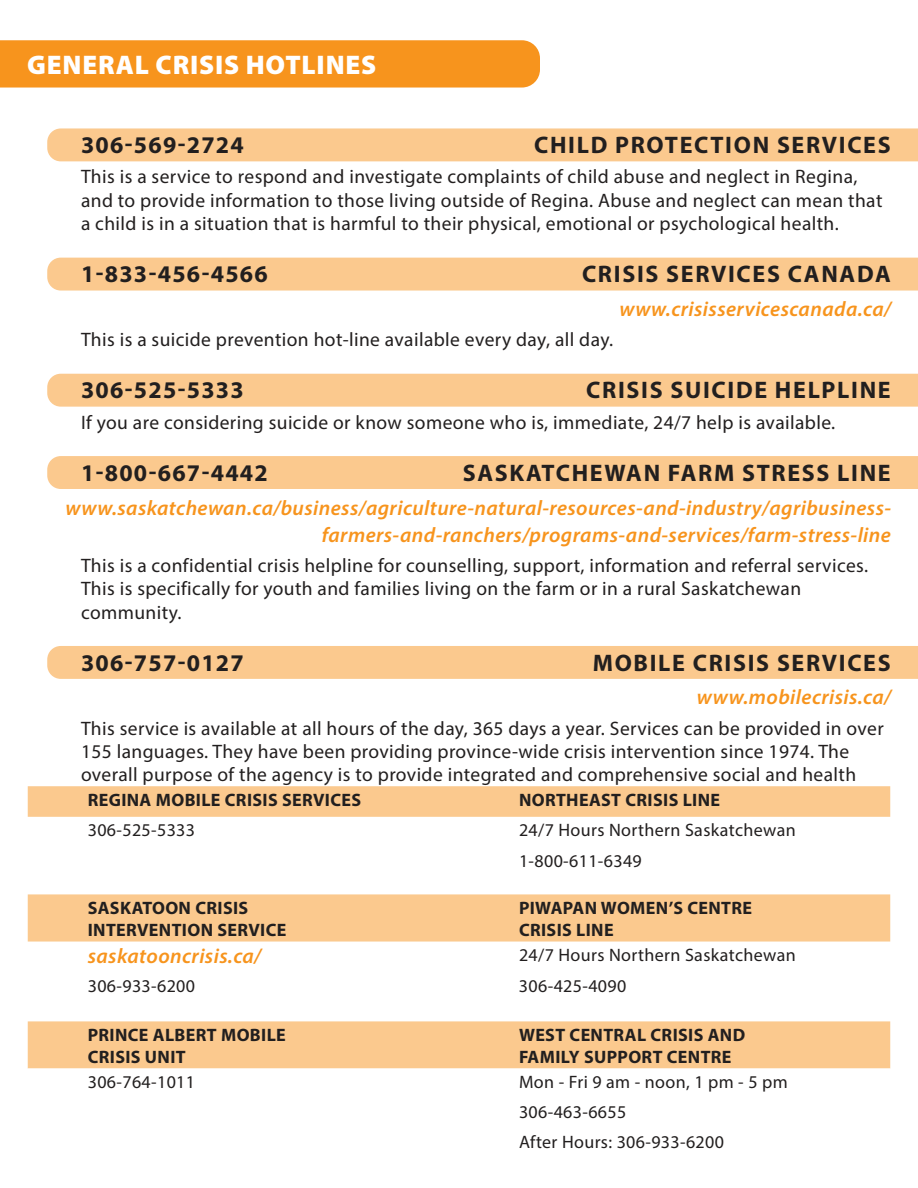
<style>
.page{position:relative;width:918px;height:1188px;background:#fff}
.page>*{position:absolute;margin:0;border:0;box-sizing:border-box;transform-origin:0 0}
.t1{font:900 27px "Myriad Pro";letter-spacing:.03em;color:#fff}
.t2{font:700 24px "Myriad Pro";letter-spacing:.07em;color:#221f1f}
.t3{font:700 24px "Myriad Pro";letter-spacing:.05em;color:#221f1f}
.t4{font:italic 600 21px/27px "Myriad Pro";letter-spacing:.02em;color:#f7941d;text-align:right}
.t5{font:19.5px/23.4px "Myriad Pro";letter-spacing:.02em;color:#221f1f}
.t6{font:18px/30.3px "Myriad Pro";letter-spacing:.02em;color:#221f1f}
.t7{font:700 18px/21.6px "Myriad Pro";letter-spacing:.02em;color:#221f1f}
</style>
<div class="page">
<div style="left:0;top:40px;width:540px;height:48px;background:#f7941d"></div>
<div style="left:47px;top:128px;width:871px;height:33px;background:#fbc98e"></div>
<div style="left:47px;top:258px;width:871px;height:33px;background:#fbc98e"></div>
<div style="left:47px;top:374px;width:871px;height:33px;background:#fbc98e"></div>
<div style="left:47px;top:456px;width:871px;height:33px;background:#fbc98e"></div>
<div style="left:47px;top:646px;width:871px;height:33px;background:#fbc98e"></div>
<svg style="left:28px;top:786px;width:862px;height:283px"></svg>
<h1 class="t1" style="left:27px;top:55px;width:351px">GENERAL CRISIS HOTLINES</h1>
<p class="t3" style="left:81px;top:135px;width:164px">306-569-2724</p>
<p class="t2" style="left:534px;top:135px;width:358px">CHILD PROTECTION SERVICES</p>
<p class="t5" style="left:81px;top:167px;width:803px">This is a service to respond and investigate complaints of child abuse and neglect in Regina, and to provide information to those living outside of Regina. Abuse and neglect can mean that a child is in a situation that is harmful to their physical, emotional or psychological health.</p>
<p class="t3" style="left:81px;top:264px;width:188px">1-833-456-4566</p>
<p class="t2" style="left:582px;top:264px;width:310px">CRISIS SERVICES CANADA</p>
<p class="t4" style="left:619px;top:297px;width:273px">www.crisisservicescanada.ca/</p>
<p class="t5" style="left:81px;top:330px;width:534px">This is a suicide prevention hot-line available every day, all day.</p>
<p class="t3" style="left:81px;top:380px;width:164px">306-525-5333</p>
<p class="t2" style="left:586px;top:380px;width:306px">CRISIS SUICIDE HELPLINE</p>
<p class="t5" style="left:81px;top:412px;width:756px">If you are considering suicide or know someone who is, immediate, 24/7 help is available.</p>
<p class="t3" style="left:81px;top:463px;width:188px">1-800-667-4442</p>
<p class="t2" style="left:463px;top:463px;width:430px">SASKATCHEWAN FARM STRESS LINE</p>
<p class="t4" style="left:66px;top:496px;width:827px">www.saskatchewan.ca/business/agriculture-natural-resources-and-industry/agribusiness&shy;farmers-and-ranchers/programs-and-services/farm-stress-line</p>
<p class="t5" style="left:81px;top:555px;width:789px">This is a confidential crisis helpline for counselling, support, information and referral services.<br>This is specifically for youth and families living on the farm or in a rural Saskatchewan community.</p>
<p class="t3" style="left:81px;top:653px;width:164px">306-757-0127</p>
<p class="t2" style="left:593px;top:653px;width:300px">MOBILE CRISIS SERVICES</p>
<p class="t4" style="left:697px;top:686px;width:196px">www.mobilecrisis.ca/</p>
<p class="t5" style="left:81px;top:718px;width:804px">This service is available at all hours of the day, 365 days a year. Services can be provided in over 155 languages. They have been providing province-wide crisis intervention since 1974. The overall purpose of the agency is to provide integrated and comprehensive social and health crisis intervention services.</p>
<p class="t7" style="left:88px;top:790px;width:275px">REGINA MOBILE CRISIS SERVICES</p>
<p class="t7" style="left:519px;top:790px;width:203px">NORTHEAST CRISIS LINE</p>
<p class="t6" style="left:88px;top:817px;width:109px">306-525-5333</p>
<p class="t6" style="left:519px;top:816px;width:278px">24/7 Hours Northern Saskatchewan<br>1-800-611-6349</p>
<p class="t7" style="left:88px;top:899px;width:200px">SASKATOON CRISIS<br>INTERVENTION SERVICE</p>
<p class="t7" style="left:519px;top:899px;width:235px">PIWAPAN WOMEN’S CENTRE<br>CRISIS LINE</p>
<p class="t4" style="left:88px;top:945px;width:175px">saskatooncrisis.ca/</p>
<p class="t6" style="left:519px;top:941px;width:278px">24/7 Hours Northern Saskatchewan</p>
<p class="t6" style="left:88px;top:972px;width:109px">306-933-6200</p>
<p class="t6" style="left:519px;top:972px;width:109px">306-425-4090</p>
<p class="t7" style="left:88px;top:1026px;width:200px">PRINCE ALBERT MOBILE<br>CRISIS UNIT</p>
<p class="t7" style="left:519px;top:1026px;width:228px">WEST CENTRAL CRISIS AND<br>FAMILY SUPPORT CENTRE</p>
<p class="t6" style="left:88px;top:1068px;width:109px">306-764-1011</p>
<p class="t6" style="left:519px;top:1068px;width:270px">Mon - Fri 9 am - noon, 1 pm - 5 pm<br>306-463-6655<br>After Hours: 306-933-6200</p>
</div>
